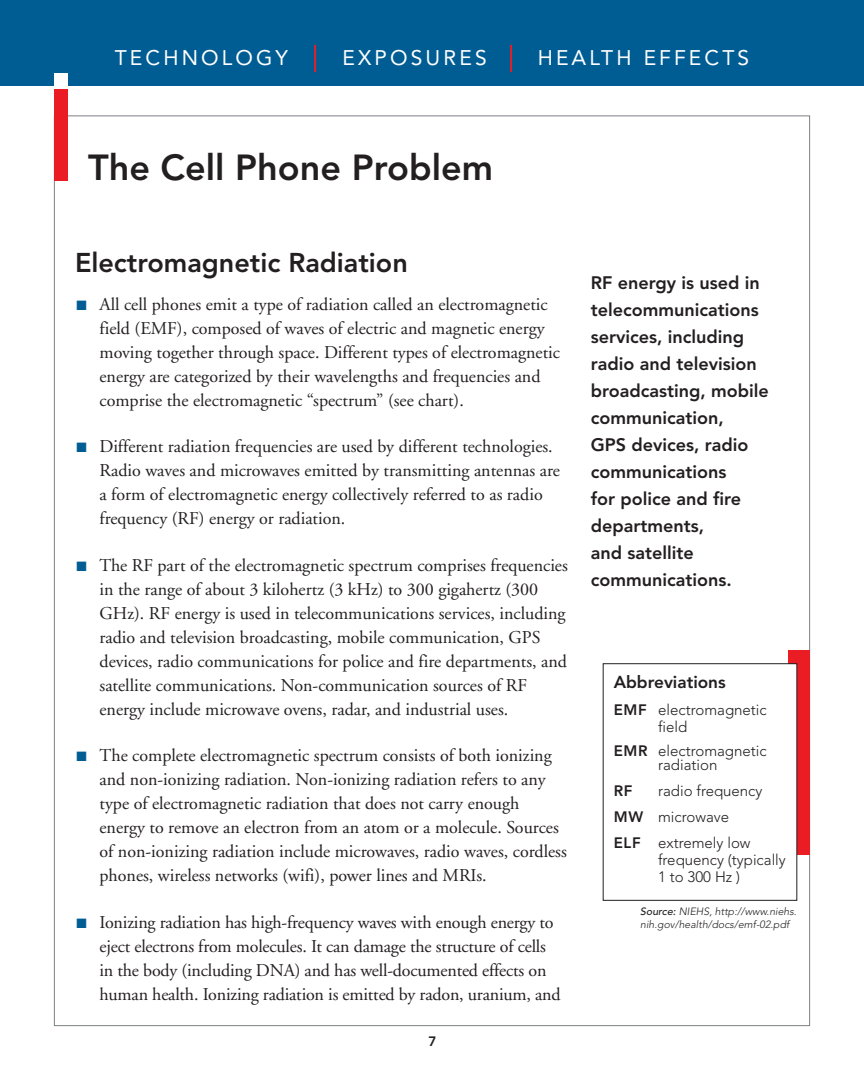
<style>
.page{position:relative;width:864px;height:1080px;background:#fff}
.page>*{position:absolute;margin:0;border:0;box-sizing:border-box;transform-origin:0 0}
.t1{font:800 36px "Avenir";color:#231f20}
.t2{font:800 27px "Avenir";color:#231f20}
.t3{font:21px "Avenir";letter-spacing:.15em;color:#fff}
.t4{font:18px/24px "Adobe Garamond";color:#231f20}
.t5{font:800 18px/27px "Avenir";color:#231f20}
.t6{font:800 17.25px "Avenir";color:#231f20}
.t7{font:300 15px/17.2px "Avenir";color:#231f20}
.t8{font:800 15px "Avenir";color:#231f20}
.t9{font:800 13.5px "Avenir";color:#231f20}
.t10{font:italic 300 10.5px/13px "Avenir";letter-spacing:.005em;color:#231f20}
.s1{color:#005d94}
.s2{font-weight:800}
.s3{font-weight:500}
</style>
<div class="page">
<div style="left:0;top:0;width:864px;height:86px;background:#005d94"></div>
<hr style="left:314px;top:45px;width:2px;height:27px;background:#e91d23">
<hr style="left:510px;top:45px;width:2px;height:27px;background:#e91d23">
<div style="left:788px;top:650px;width:22px;height:205px;background:#e91d23"></div>
<div style="left:603px;top:664px;width:194px;height:236px;background:#fff"></div>
<div style="left:603px;top:663px;width:194px;height:238px;border:1px solid #231f20"></div>
<div style="left:54px;top:74px;width:14px;height:13px;background:#fff"></div>
<div style="left:54px;top:90px;width:14px;height:91px;background:#e91d23"></div>
<p class="t3" style="left:115px;top:49px;width:175px">TECHNOLOGY</p>
<p class="t3" style="left:343px;top:49px;width:146px">EXPOSURES</p>
<p class="t3" style="left:538px;top:49px;width:213px">HEALTH EFFECTS</p>
<h1 class="t1" style="left:88px;top:153px;width:407px">The Cell Phone Problem</h1>
<h2 class="t2" style="left:75px;top:252px;width:334px">Electromagnetic Radiation</h2>
<p class="t4" style="left:100px;top:294px;width:462px;text-indent:-23px"><span class="s1">■</span> All cell phones emit a type of radiation called an electromagnetic field (EMF), composed of waves of electric and magnetic energy moving together through space. Different types of electromagnetic energy are categorized by their wavelengths and frequencies and comprise the electromagnetic “spectrum” (see chart).</p>
<p class="t4" style="left:99px;top:436px;width:462px;text-indent:-23px"><span class="s1">■</span> Different radiation frequencies are used by different technologies.<br>Radio waves and microwaves emitted by transmitting antennas are a form of electromagnetic energy collectively referred to as radio frequency (RF) energy or radiation.</p>
<p class="t4" style="left:100px;top:555px;width:470px;text-indent:-23px"><span class="s1">■</span> The RF part of the electromagnetic spectrum comprises frequencies in the range of about 3 kilohertz (3 kHz) to 300 gigahertz (300<br>GHz). RF energy is used in telecommunications services, including radio and television broadcasting, mobile communication, GPS devices, radio communications for police and fire departments, and satellite communications. Non-communication sources of RF energy include microwave ovens, radar, and industrial uses.</p>
<p class="t4" style="left:99px;top:745px;width:469px;text-indent:-23px"><span class="s1">■</span> The complete electromagnetic spectrum consists of both ionizing and non-ionizing radiation. Non-ionizing radiation refers to any type of electromagnetic radiation that does not carry enough energy to remove an electron from an atom or a molecule. Sources of non-ionizing radiation include microwaves, radio waves, cordless phones, wireless networks (wifi), power lines and MRIs.</p>
<p class="t4" style="left:99px;top:912px;width:463px;text-indent:-23px"><span class="s1">■</span> Ionizing radiation has high-frequency waves with enough energy to eject electrons from molecules. It can damage the structure of cells in the body (including DNA) and has well-documented effects on human health. Ionizing radiation is emitted by radon, uranium, and</p>
<p class="t9" style="left:428px;top:1035px;width:9px">7</p>
<p class="t5" style="left:591px;top:271px;width:179px">RF energy is used in telecommunications services, including radio and television broadcasting, mobile communication,<br>GPS devices, radio communications<br>for police and fire departments,<br>and satellite communications.</p>
<p class="t6" style="left:614px;top:675px;width:114px">Abbreviations</p>
<p class="t7" style="left:658px;top:702px;width:110px;text-indent:-44px"><span class="s2">EMF</span> electromagnetic field</p>
<p class="t7" style="left:614px;top:745px;width:155px;line-height:14.4px;text-align:center"><span class="s2">EMR</span> electromagnetic radiation</p>
<p class="t8" style="left:614px;top:785px;width:20px">RF</p>
<p class="t7" style="left:614px;top:779px;width:150px;line-height:25.8px;text-indent:44px">radio frequency<br><span class="s2">MW</span> microwave<br><span class="s2">ELF</span> extremely low</p>
<p class="t7" style="left:658px;top:852px;width:129px">frequency (typically<br>1 to 300 Hz )</p>
<p class="t10" style="left:640px;top:906px;width:158px"><span class="s3">Source:</span> NIEHS, http://www.niehs. nih.gov/health/docs/emf-02.pdf</p>
</div>
